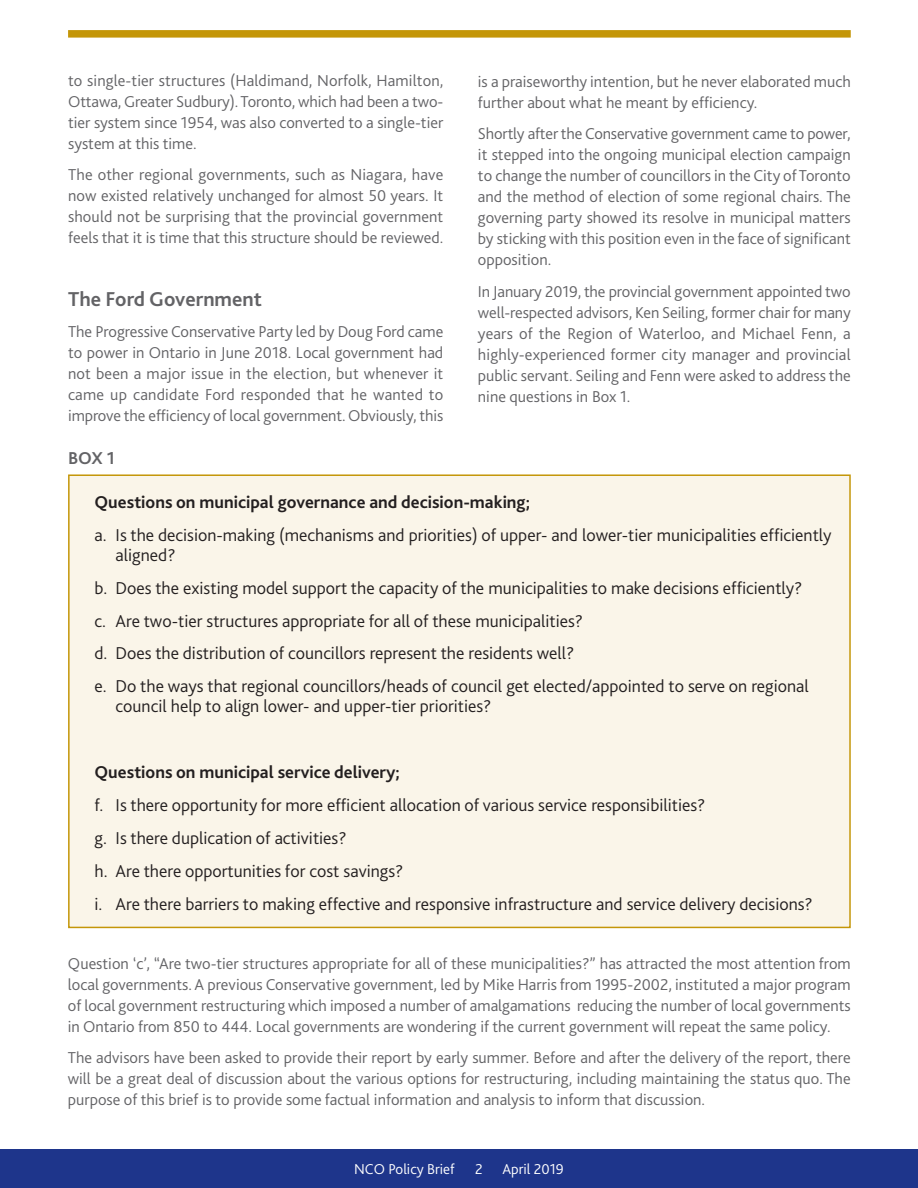
<style>
.page{position:relative;width:918px;height:1188px;background:#fff}
.page>*{position:absolute;margin:0;border:0;box-sizing:border-box;transform-origin:0 0}
.t1{font:700 21px "Bliss 2";color:#636366}
.t2{font:300 18px/33px "Bliss 2";color:#231f20}
.t3{font:700 18px "Bliss 2";color:#231f20}
.t4{font:700 18px "Bliss 2";color:#636366}
.t5{font:300 16.5px/21px "Bliss 2";color:#636366;text-align:justify}
.t6{font:300 15px "Bliss 2";color:#fff}
</style>
<div class="page">
<div style="left:0;top:1149px;width:918px;height:39px;background:#1e358b"></div>
<div style="left:68px;top:30px;width:783px;height:8px;background:#c49608"></div>
<div style="left:70px;top:476px;width:779px;height:451px;background:#faf5e9"></div>
<div style="left:68px;top:474px;width:783px;height:454px;border:2px solid #c49608"></div>
<p class="t5" style="left:68px;top:71px;width:377px">to single-tier structures (Haldimand, Norfolk, Hamilton, Ottawa, Greater Sudbury). Toronto, which had been a two&shy;tier system since 1954, was also converted to a single-tier system at this time.</p>
<p class="t5" style="left:68px;top:166px;width:377px">The other regional governments, such as Niagara, have now existed relatively unchanged for almost 50 years. It should not be surprising that the provincial government feels that it is time that this structure should be reviewed.</p>
<p class="t1" style="left:68px;top:291px;width:195px">The Ford Government</p>
<p class="t5" style="left:68px;top:322px;width:377px">The Progressive Conservative Party led by Doug Ford came to power in Ontario in June 2018. Local government had not been a major issue in the election, but whenever it came up candidate Ford responded that he wanted to improve the efficiency of local government. Obviously, this</p>
<p class="t5" style="left:478px;top:73px;width:374px">is a praiseworthy intention, but he never elaborated much further about what he meant by efficiency.</p>
<p class="t5" style="left:478px;top:125px;width:374px">Shortly after the Conservative government came to power, it stepped into the ongoing municipal election campaign to change the number of councillors in the City of Toronto and the method of election of some regional chairs. The governing party showed its resolve in municipal matters by sticking with this position even in the face of significant opposition.</p>
<p class="t5" style="left:478px;top:282px;width:374px">In January 2019, the provincial government appointed two well-respected advisors, Ken Seiling, former chair for many years of the Region of Waterloo, and Michael Fenn, a highly-experienced former city manager and provincial public servant. Seiling and Fenn were asked to address the nine questions in Box 1.</p>
<p class="t4" style="left:68px;top:451px;width:48px">BOX 1</p>
<p class="t3" style="left:94px;top:495px;width:437px">Questions on municipal governance and decision-making;</p>
<p class="t2" style="left:116px;top:527px;width:717px;line-height:19.5px;text-indent:-21px">a. Is the decision-making (mechanisms and priorities) of upper- and lower-tier municipalities efficiently aligned?</p>
<p class="t2" style="left:94px;top:573px;width:716px">b. Does the existing model support the capacity of the municipalities to make decisions efficiently? c. Are two-tier structures appropriate for all of these municipalities?<br>d. Does the distribution of councillors represent the residents well?<br>e. Do the ways that regional councillors/heads of council get elected/appointed to serve on regional</p>
<p class="t2" style="left:116px;top:691px;width:377px">council help to align lower- and upper-tier priorities?</p>
<p class="t3" style="left:94px;top:765px;width:307px">Questions on municipal service delivery;</p>
<p class="t2" style="left:94px;top:790px;width:720px">f. Is there opportunity for more efficient allocation of various service responsibilities?<br>g. Is there duplication of activities?<br>h. Are there opportunities for cost savings?<br>i. Are there barriers to making effective and responsive infrastructure and service delivery decisions?</p>
<p class="t5" style="left:68px;top:955px;width:784px">Question ‘c’, “Are two-tier structures appropriate for all of these municipalities?” has attracted the most attention from local governments. A previous Conservative government, led by Mike Harris from 1995-2002, instituted a major program of local government restructuring which imposed a number of amalgamations reducing the number of local governments in Ontario from 850 to 444. Local governments are wondering if the current government will repeat the same policy.</p>
<p class="t5" style="left:68px;top:1049px;width:784px">The advisors have been asked to provide their report by early summer. Before and after the delivery of the report, there will be a great deal of discussion about the various options for restructuring, including maintaining the status quo. The purpose of this brief is to provide some factual information and analysis to inform that discussion.</p>
<p class="t6" style="left:354px;top:1163px;width:102px">NCO Policy Brief</p>
<p class="t6" style="left:475px;top:1163px;width:9px">2</p>
<p class="t6" style="left:502px;top:1163px;width:63px">April 2019</p>
</div>
